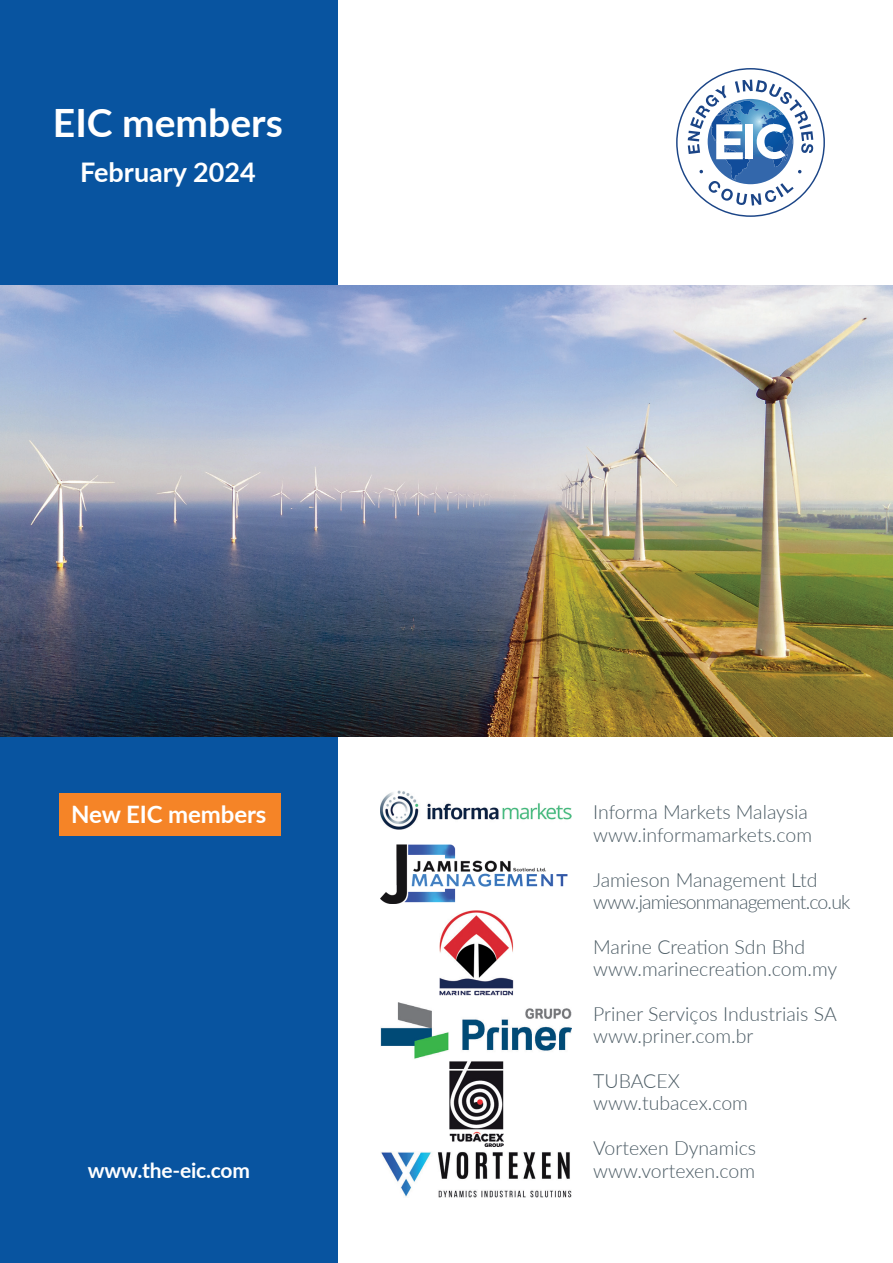
<style>
.page{position:relative;width:893px;height:1263px;background:#fff}
.page>*{position:absolute;margin:0;border:0;box-sizing:border-box;transform-origin:0 0}
.t1{font:700 39px "Lato";color:#fff}
.t2{font:700 27px "Lato";color:#fff}
.t3{font:700 24px "Lato";letter-spacing:-.005em;color:#fff}
.t4{font:700 21px "Lato";letter-spacing:-.01em;color:#fff}
.t5{font:300 19.5px/22.4px "Lato";color:#4c5c65}
.t6{font:300 19.5px/22.4px "Lato";letter-spacing:-.045em;color:#4c5c65}
</style>
<div class="page">
<div style="left:0;top:0;width:338px;height:1263px;background:#0854a0"></div>
<div style="left:60px;top:793px;width:221px;height:43px;background:#f58427"></div>
<svg style="left:676px;top:68px;width:149px;height:149px"></svg>
<img style="left:0;top:285px;width:893px;height:451px">
<img style="left:439px;top:911px;width:74px;height:85px">
<img style="left:381px;top:1152px;width:191px;height:45px">
<img style="left:381px;top:844px;width:187px;height:59px">
<img style="left:381px;top:1003px;width:191px;height:56px">
<img style="left:449px;top:1061px;width:54px;height:85px">
<img style="left:381px;top:791px;width:191px;height:39px">
<h1 class="t1" style="left:53px;top:94px;width:231px">EIC members</h1>
<h2 class="t2" style="left:80px;top:152px;width:177px">February 2024</h2>
<p class="t3" style="left:71px;top:797px;width:197px">New EIC members</p>
<p class="t4" style="left:88px;top:1155px;width:164px">www.the-eic.com</p>
<p class="t5" style="left:593px;top:800px;width:220px">Informa Markets Malaysia www.informamarkets.com</p>
<p class="t6" style="left:593px;top:868px;width:259px">Jamieson Management Ltd www.jamiesonmanagement.co.uk</p>
<p class="t5" style="left:593px;top:935px;width:246px">Marine Creation Sdn Bhd www.marinecreation.com.my</p>
<p class="t5" style="left:593px;top:1002px;width:245px">Priner Serviços Industriais SA www.priner.com.br</p>
<p class="t5" style="left:593px;top:1069px;width:156px">TUBACEX www.tubacex.com</p>
<p class="t5" style="left:593px;top:1136px;width:165px">Vortexen Dynamics www.vortexen.com</p>
</div>
